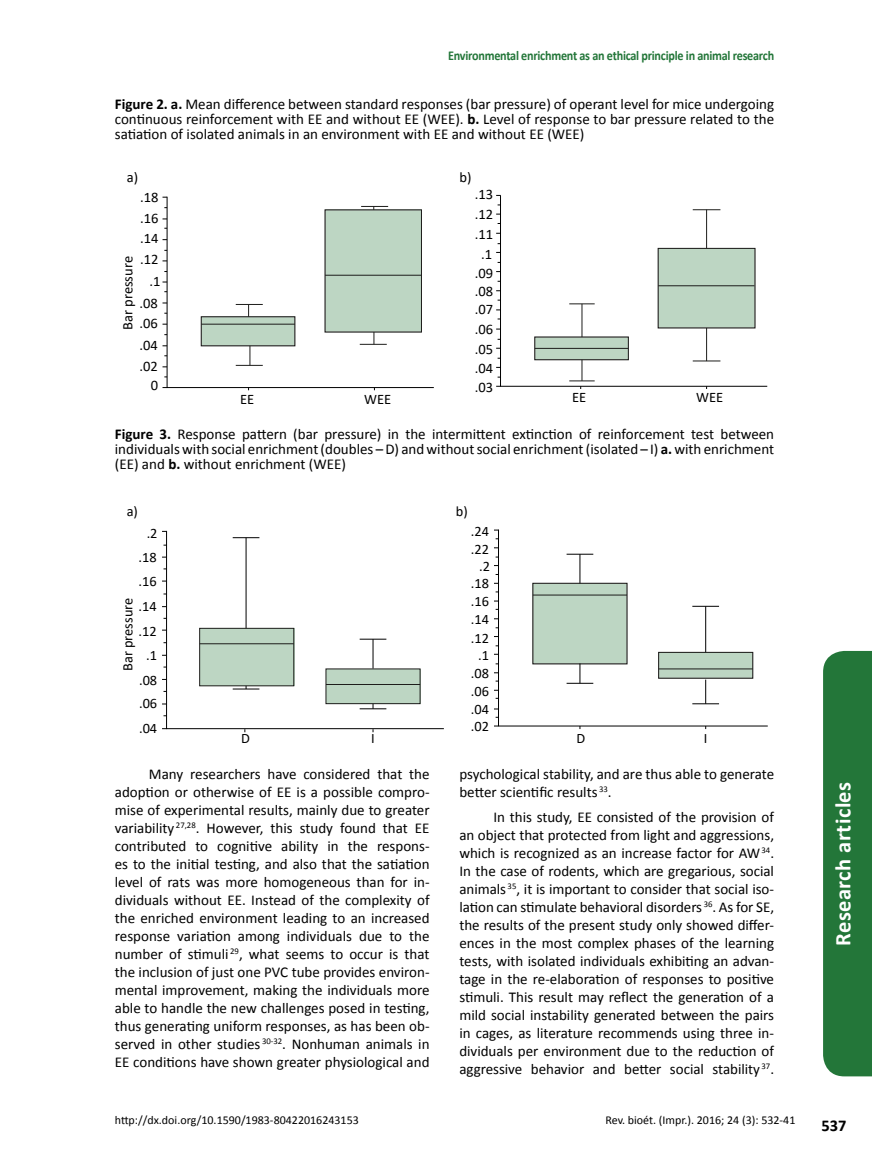
<style>
.page{position:relative;width:872px;height:1170px;background:#fff}
.page>*{position:absolute;margin:0;border:0;box-sizing:border-box;transform-origin:0 0}
.t1{font:700 22.5px "Calibri";letter-spacing:.02em;color:#fff}
.t2{font:700 16.5px "Calibri";color:#000}
.t3{font:15px/18px "Calibri";color:#000;text-align:justify}
.t4{font:14.55px/19.2px "Calibri";color:#000;text-align:justify}
.t5{font:14.4px/24.5px "Calibri";color:#000;text-align:justify}
.t6{font:700 13.5px "Calibri";letter-spacing:-.02em;color:#237639;scale:.9 1}
.t7{font:12px "Calibri";color:#000}
.s1{font-weight:700}
</style>
<div class="page">
<svg style="left:166px;top:196px;width:268px;height:192px"></svg>
<div style="left:201px;top:317px;width:94px;height:29px;background:#bdd6c3"></div>
<div style="left:325px;top:210px;width:96px;height:122px;background:#bdd6c3"></div>
<svg style="left:236px;top:304px;width:27px;height:12px"></svg>
<svg style="left:360px;top:332px;width:27px;height:13px"></svg>
<svg style="left:361px;top:206px;width:27px;height:3px"></svg>
<svg style="left:236px;top:346px;width:27px;height:20px"></svg>
<hr style="left:201px;top:323px;width:94px;height:1px;background:#1d1d1b">
<hr style="left:325px;top:275px;width:96px;height:1px;background:#1d1d1b">
<div style="left:201px;top:316px;width:94px;height:30px;border:1px solid #1d1d1b"></div>
<svg style="left:499px;top:194px;width:269px;height:193px"></svg>
<hr style="left:535px;top:348px;width:93px;height:1px;background:#1d1d1b">
<hr style="left:658px;top:285px;width:96px;height:1px;background:#1d1d1b">
<svg style="left:569px;top:303px;width:25px;height:1px"></svg>
<hr style="left:581px;top:304px;width:1px;height:33px;background:#1d1d1b">
<svg style="left:569px;top:360px;width:25px;height:29px"></svg>
<svg style="left:692px;top:209px;width:28px;height:1px"></svg>
<hr style="left:706px;top:210px;width:1px;height:38px;background:#1d1d1b">
<svg style="left:692px;top:360px;width:28px;height:1px"></svg>
<hr style="left:706px;top:328px;width:1px;height:33px;background:#1d1d1b">
<div style="left:534px;top:336px;width:95px;height:24px;border:1px solid #1d1d1b"></div>
<div style="left:657px;top:248px;width:98px;height:80px;border:1px solid #1d1d1b"></div>
<svg style="left:166px;top:530px;width:278px;height:199px"></svg>
<svg style="left:497px;top:529px;width:271px;height:198px"></svg>
<div style="left:200px;top:628px;width:94px;height:57px;background:#bdd6c3"></div>
<svg style="left:233px;top:537px;width:26px;height:1px"></svg>
<hr style="left:245px;top:537px;width:1px;height:91px;background:#000">
<svg style="left:360px;top:638px;width:26px;height:30px"></svg>
<svg style="left:566px;top:553px;width:27px;height:29px"></svg>
<svg style="left:692px;top:605px;width:27px;height:1px"></svg>
<hr style="left:705px;top:606px;width:1px;height:46px;background:#000">
<svg style="left:692px;top:679px;width:27px;height:25px"></svg>
<svg style="left:360px;top:704px;width:26px;height:5px"></svg>
<svg style="left:233px;top:686px;width:26px;height:3px"></svg>
<div style="left:199px;top:627px;width:95px;height:59px;border:1px solid #1d1d1b"></div>
<div style="left:533px;top:583px;width:94px;height:80px;background:#bdd6c3"></div>
<div style="left:326px;top:669px;width:94px;height:34px;background:#bdd6c3"></div>
<div style="left:325px;top:668px;width:95px;height:36px;border:1px solid #1d1d1b"></div>
<div style="left:658px;top:652px;width:94px;height:26px;background:#bdd6c3"></div>
<div style="left:658px;top:652px;width:95px;height:26px;border:1px solid #1d1d1b"></div>
<hr style="left:658px;top:668px;width:94px;height:1px;background:#1d1d1b">
<hr style="left:533px;top:594px;width:94px;height:1px;background:#1d1d1b">
<hr style="left:326px;top:684px;width:94px;height:1px;background:#1d1d1b">
<hr style="left:200px;top:643px;width:94px;height:1px;background:#1d1d1b">
<svg style="left:566px;top:663px;width:27px;height:20px"></svg>
<div style="left:823px;top:651px;width:49px;height:425px;background:#237639"></div>
<p class="t6" style="left:448px;top:47px;width:364px">Environmental enrichment as an ethical principle in animal research</p>
<p class="t3" style="left:115px;top:97px;width:661px;line-height:15px"><span class="s1">Figure 2. a.</span> Mean difference between standard responses (bar pressure) of operant level for mice undergoing continuous reinforcement with EE and without EE (WEE). <span class="s1">b.</span> Level of response to bar pressure related to the satiation of isolated animals in an environment with EE and without EE (WEE)</p>
<p class="t4" style="left:127px;top:167px;width:13px">a)</p>
<p class="t4" style="left:459px;top:167px;width:14px">b)</p>
<p class="t4" style="left:139px;top:207px;width:22px;line-height:21.3px;text-align:right">.16 .14 .12 .1 .08</p>
<p class="t4" style="left:139px;top:312px;width:20px;line-height:21.8px">.06 .04 .02</p>
<p class="t4" style="left:240px;top:389px;width:16px">EE</p>
<p class="t4" style="left:364px;top:389px;width:29px">WEE</p>
<p class="t4" style="left:572px;top:387px;width:16px">EE</p>
<p class="t4" style="left:696px;top:387px;width:29px">WEE</p>
<p class="t4" style="left:140px;top:187px;width:20px">.18</p>
<p class="t4" style="left:475px;top:184px;width:20px;text-align:center">.13 .12 .11 .1 .09 .08 .07</p>
<p class="t4" style="left:475px;top:319px;width:20px">.06 .05 .04 .03</p>
<p class="t4" style="left:118px;top:330px;width:75px;rotate:-90deg">Bar pressure</p>
<p class="t4" style="left:151px;top:375px;width:9px">0</p>
<p class="t3" style="left:115px;top:426px;width:661px;line-height:15px"><span class="s1">Figure 3.</span> Response pattern (bar pressure) in the intermittent extinction of reinforcement test between individuals with social enrichment (doubles – D) and without social enrichment (isolated – I) <span class="s1">a.</span> with enrichment (EE) and <span class="s1">b.</span> without enrichment (WEE)</p>
<p class="t5" style="left:127px;top:498px;width:13px">a)</p>
<p class="t5" style="left:456px;top:498px;width:13px">b)</p>
<p class="t5" style="left:147px;top:520px;width:12px">.2</p>
<p class="t5" style="left:471px;top:522px;width:20px;line-height:18px">.24 .22</p>
<p class="t5" style="left:471px;top:574px;width:20px;line-height:18.3px">.18 .16 .14 .12</p>
<p class="t5" style="left:471px;top:664px;width:20px;line-height:17.7px">.08 .06 .04 .02</p>
<p class="t5" style="left:139px;top:544px;width:20px;text-align:center">.18 .16 .14 .12 .1 .08 .06 .04</p>
<p class="t5" style="left:479px;top:553px;width:12px">.2</p>
<p class="t5" style="left:115px;top:671px;width:75px;rotate:-90deg">Bar pressure</p>
<p class="t5" style="left:478px;top:642px;width:12px">.1</p>
<p class="t5" style="left:241px;top:725px;width:10px">D</p>
<p class="t5" style="left:371px;top:725px;width:5px">I</p>
<p class="t5" style="left:576px;top:725px;width:10px">D</p>
<p class="t5" style="left:704px;top:725px;width:5px">I</p>
<p class="t3" style="left:115px;top:765px;width:316px;text-indent:34px">Many researchers have considered that the adoption or otherwise of EE is a possible compro&shy;mise of experimental results, mainly due to greater variability <sup>27,28</sup>. However, this study found that EE contributed to cognitive ability in the respons&shy;es to the initial testing, and also that the satiation level of rats was more homogeneous than for in&shy;dividuals without EE. Instead of the complexity of the enriched environment leading to an increased response variation among individuals due to the number of stimuli <sup>29</sup>, what seems to occur is that the inclusion of just one PVC tube provides environ&shy;mental improvement, making the individuals more able to handle the new challenges posed in testing, thus generating uniform responses, as has been ob&shy;served in other studies <sup>30-32</sup>. Nonhuman animals in EE conditions have shown greater physiological and</p>
<p class="t3" style="left:459px;top:765px;width:316px">psychological stability, and are thus able to generate better scientific results <sup>33</sup>.</p>
<p class="t3" style="left:459px;top:807px;width:316px;text-indent:34px">In this study, EE consisted of the provision of an object that protected from light and aggressions, which is recognized as an increase factor for AW <sup>34</sup>.<br>In the case of rodents, which are gregarious, social animals <sup>35</sup>, it is important to consider that social iso&shy;lation can stimulate behavioral disorders <sup>36</sup>. As for SE, the results of the present study only showed differ&shy;ences in the most complex phases of the learning tests, with isolated individuals exhibiting an advan&shy;tage in the re-elaboration of responses to positive stimuli. This result may reflect the generation of a mild social instability generated between the pairs in cages, as literature recommends using three in&shy;dividuals per environment due to the reduction of aggressive behavior and better social stability <sup>37</sup>.</p>
<p class="t7" style="left:115px;top:1112px;width:245px">http://dx.doi.org/10.1590/1983-80422016243153</p>
<p class="t7" style="left:605px;top:1112px;width:191px">Rev. bioét. (Impr.). 2016; 24 (3): 532-41</p>
<h1 class="t1" style="left:828px;top:945px;width:166px;rotate:-90deg">Research articles</h1>
<p class="t2" style="left:821px;top:1115px;width:27px">537</p>
</div>
